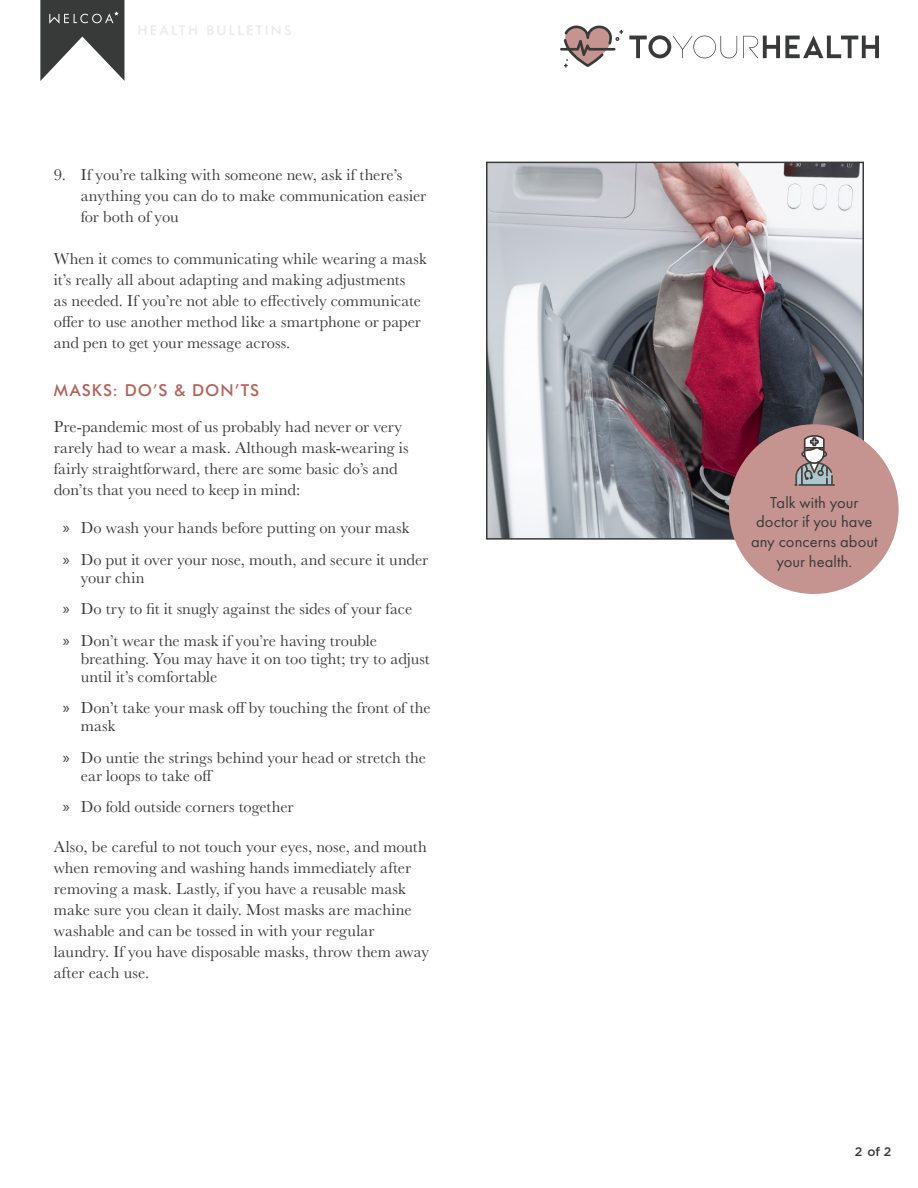
<style>
.page{position:relative;width:918px;height:1188px;background:#fff}
.page>*{position:absolute;margin:0;border:0;box-sizing:border-box;transform-origin:0 0}
.Body_Copy{font:16.5px/21px "Baskerville";letter-spacing:.005em;color:#383a39}
.t1{font:16.5px/19.8px "Futura PT";letter-spacing:.005em;color:#383a39;text-align:center}
.t2{font:500 16.5px "Futura BT";letter-spacing:.06em;color:#b3645a}
.t3{font:500 13.5px "Futura BT";letter-spacing:.17em;color:#e8eaeb}
.t4{font:500 12.3px "Gotham HTF";color:#383a39}
.s1{font-family:"Myriad Pro"}
</style>
<div class="page">
<svg style="left:40px;top:0;width:84px;height:81px"></svg>
<svg style="left:629px;top:35px;width:250px;height:23px"></svg>
<svg style="left:560px;top:25px;width:63px;height:43px"></svg>
<img style="left:489px;top:165px;width:372px;height:372px">
<div style="left:486px;top:162px;width:378px;height:378px;border:2px solid #383a39"></div>
<svg style="left:729px;top:424px;width:170px;height:170px"></svg>
<p class="t3" style="left:138px;top:22px;width:156px">HEALTH BULLETINS</p>
<p class="Body_Copy" style="left:81px;top:164px;width:347px;text-indent:-27px">9. If you’re talking with someone new, ask if there’s anything you can do to make communication easier for both of you</p>
<p class="Body_Copy" style="left:54px;top:248px;width:374px">When it comes to communicating while wearing a mask it’s really all about adapting and making adjustments<br>as needed. If you’re not able to effectively communicate offer to use another method like a smartphone or paper and pen to get your message across.</p>
<h3 class="t2" style="left:54px;top:380px;width:207px">MASKS: DO’S &amp; DON’TS</h3>
<p class="Body_Copy" style="left:54px;top:416px;width:356px">Pre-pandemic most of us probably had never or very rarely had to wear a mask. Although mask-wearing is fairly straightforward, there are some basic do’s and don’ts that you need to keep in mind:</p>
<p class="Body_Copy" style="left:63px;top:518px;width:348px"><span class="s1">»</span> Do wash your hands before putting on your mask</p>
<p class="Body_Copy" style="left:81px;top:551px;width:349px;line-height:18px;text-indent:-18px"><span class="s1">»</span> Do put it over your nose, mouth, and secure it under your chin</p>
<p class="Body_Copy" style="left:63px;top:599px;width:351px"><span class="s1">»</span> Do try to fit it snugly against the sides of your face</p>
<p class="Body_Copy" style="left:81px;top:632px;width:350px;line-height:18px;text-indent:-18px"><span class="s1">»</span> Don’t wear the mask if you’re having trouble breathing. You may have it on too tight; try to adjust until it’s comfortable</p>
<p class="Body_Copy" style="left:81px;top:699px;width:351px;line-height:18px;text-indent:-18px"><span class="s1">»</span> Don’t take your mask off by touching the front of the mask</p>
<p class="Body_Copy" style="left:81px;top:749px;width:347px;line-height:18px;text-indent:-18px"><span class="s1">»</span> Do untie the strings behind your head or stretch the ear loops to take off</p>
<p class="Body_Copy" style="left:63px;top:797px;width:232px"><span class="s1">»</span> Do fold outside corners together</p>
<p class="Body_Copy" style="left:54px;top:836px;width:377px">Also, be careful to not touch your eyes, nose, and mouth when removing and washing hands immediately after removing a mask. Lastly, if you have a reusable mask make sure you clean it daily. Most masks are machine washable and can be tossed in with your regular laundry. If you have disposable masks, throw them away after each use.</p>
<p class="t1" style="left:751px;top:492px;width:128px">Talk with your doctor if you have any concerns about your health.</p>
<p class="t4" style="left:855px;top:1145px;width:38px">2 of 2</p>
</div>
